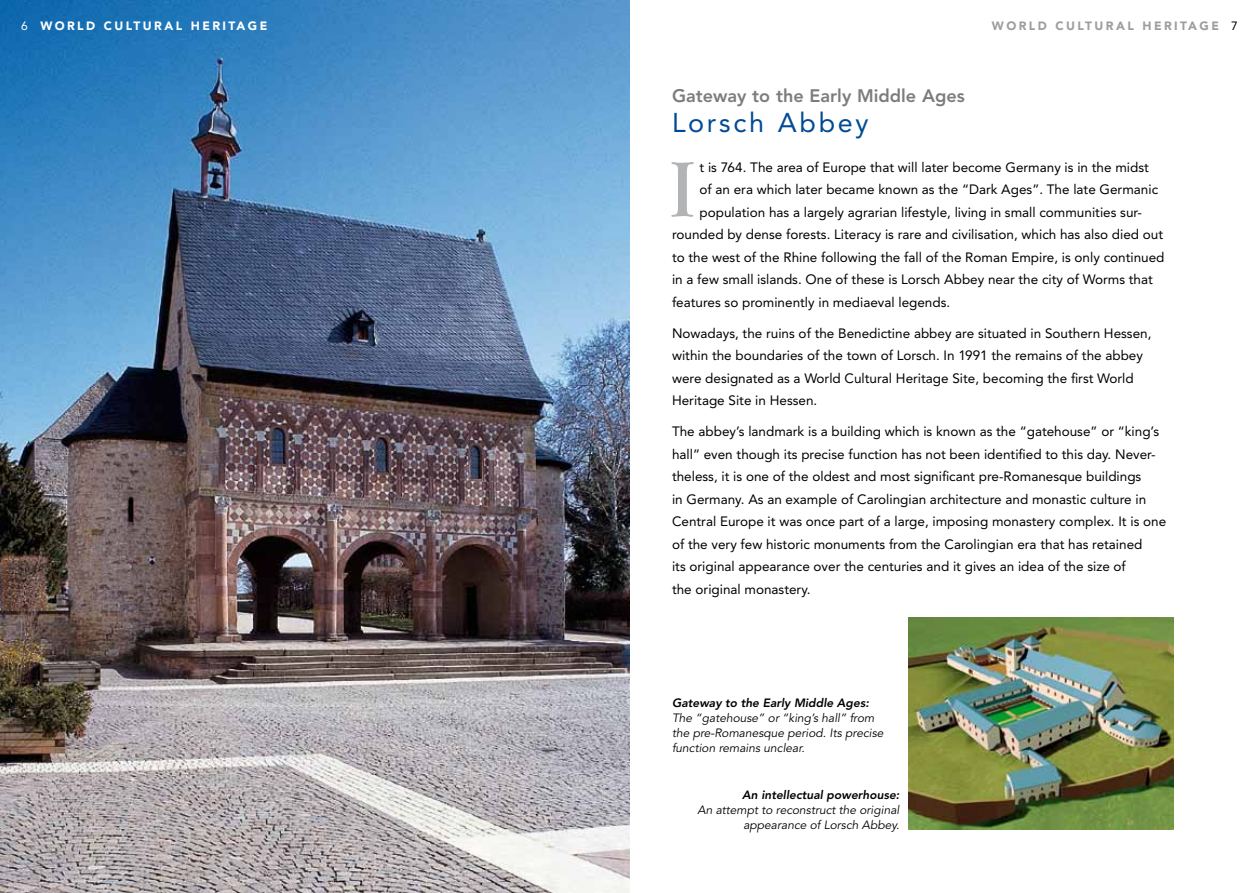
<style>
.page{position:relative;width:1259px;height:893px;background:#fff}
.page>*{position:absolute;margin:0;border:0;box-sizing:border-box;transform-origin:0 0}
.t1{font:700 75.3px "Lingwood Serial";color:#b1b3b4;scale:.8 1}
.t2{font:27px "Avenir";letter-spacing:.1em;color:#004b95}
.t3{font:800 18px "Avenir";color:#7b7c7e}
.t4{font:13.5px/22.5px "Avenir";color:#000}
.t5{font:italic 12px/15px "Avenir";color:#000}
.t6{font:italic 800 12px "Avenir";color:#000}
.t7{font:900 12px "Avenir";letter-spacing:.2em;color:#9c9e9f}
.t8{font:900 12px "Avenir";letter-spacing:.2em;color:#fff}
.s1{font-weight:400}
.s2{font-weight:400;color:#000}
</style>
<div class="page">
<img style="left:0;top:0;width:629px;height:893px">
<img style="left:908px;top:617px;width:266px;height:212px">
<p class="t8" style="left:21px;top:19px;width:56px"><span class="s1">6</span> WORLD</p>
<p class="t8" style="left:104px;top:19px;width:50px">CULTURAL</p>
<p class="t8" style="left:191px;top:19px;width:78px">HERITAG E</p>
<p class="t7" style="left:992px;top:19px;width:37px">WORLD</p>
<p class="t7" style="left:1055px;top:19px;width:50px">CULTURAL</p>
<p class="t7" style="left:1142px;top:19px;width:97px">HERITAG E <span class="s2">7</span></p>
<h3 class="t3" style="left:672px;top:85px;width:294px">Gateway to the Early Middle Ages</h3>
<h2 class="t2" style="left:672px;top:107px;width:198px">Lorsch Abbey</h2>
<h1 class="t1" style="left:671px;top:140px;width:29px">I</h1>
<p class="t4" style="left:699px;top:156px;width:451px">t is 764. The area of Europe that will later become Germany is in the midst</p>
<p class="t4" style="left:699px;top:178px;width:460px">of an era which later became known as the “Dark Ages”. The late Germanic</p>
<p class="t4" style="left:699px;top:201px;width:443px">population has a largely agrarian lifestyle, living in small communities sur-</p>
<p class="t4" style="left:672px;top:223px;width:493px">rounded by dense forests. Literacy is rare and civilisation, which has also died out</p>
<p class="t4" style="left:672px;top:246px;width:494px">to the west of the Rhine following the fall of the Roman Empire, is only continued</p>
<p class="t4" style="left:672px;top:268px;width:482px">in a few small islands. One of these is Lorsch Abbey near the city of Worms that</p>
<p class="t4" style="left:672px;top:291px;width:280px">features so prominently in mediaeval legends.</p>
<p class="t4" style="left:672px;top:322px;width:481px">Nowadays, the ruins of the Benedictine abbey are situated in Southern Hessen, within the boundaries of the town of Lorsch. In 1991 the remains of the abbey were designated as a World Cultural Heritage Site, becoming the first World Heritage Site in Hessen.</p>
<p class="t4" style="left:672px;top:420px;width:496px">The abbey’s landmark is a building which is known as the “gatehouse” or “king’s hall” even though its precise function has not been identified to this day. Never&shy;theless, it is one of the oldest and most significant pre-Romanesque buildings<br>in Germany. As an example of Carolingian architecture and monastic culture in Central Europe it was once part of a large, imposing monastery complex. It is one of the very few historic monuments from the Carolingian era that has retained<br>its original appearance over the centuries and it gives an idea of the size of<br>the original monastery.</p>
<p class="t6" style="left:672px;top:696px;width:198px">Gateway to the Early Middle Ages:</p>
<p class="t5" style="left:672px;top:711px;width:213px">The “gatehouse” or “king’s hall” from the pre-Romanesque period. Its precise function remains unclear.</p>
<p class="t6" style="left:742px;top:788px;width:159px">An intellectual powerhouse:</p>
<p class="t5" style="left:697px;top:803px;width:203px;text-align:right">An attempt to reconstruct the original appearance of Lorsch Abbey.</p>
</div>
